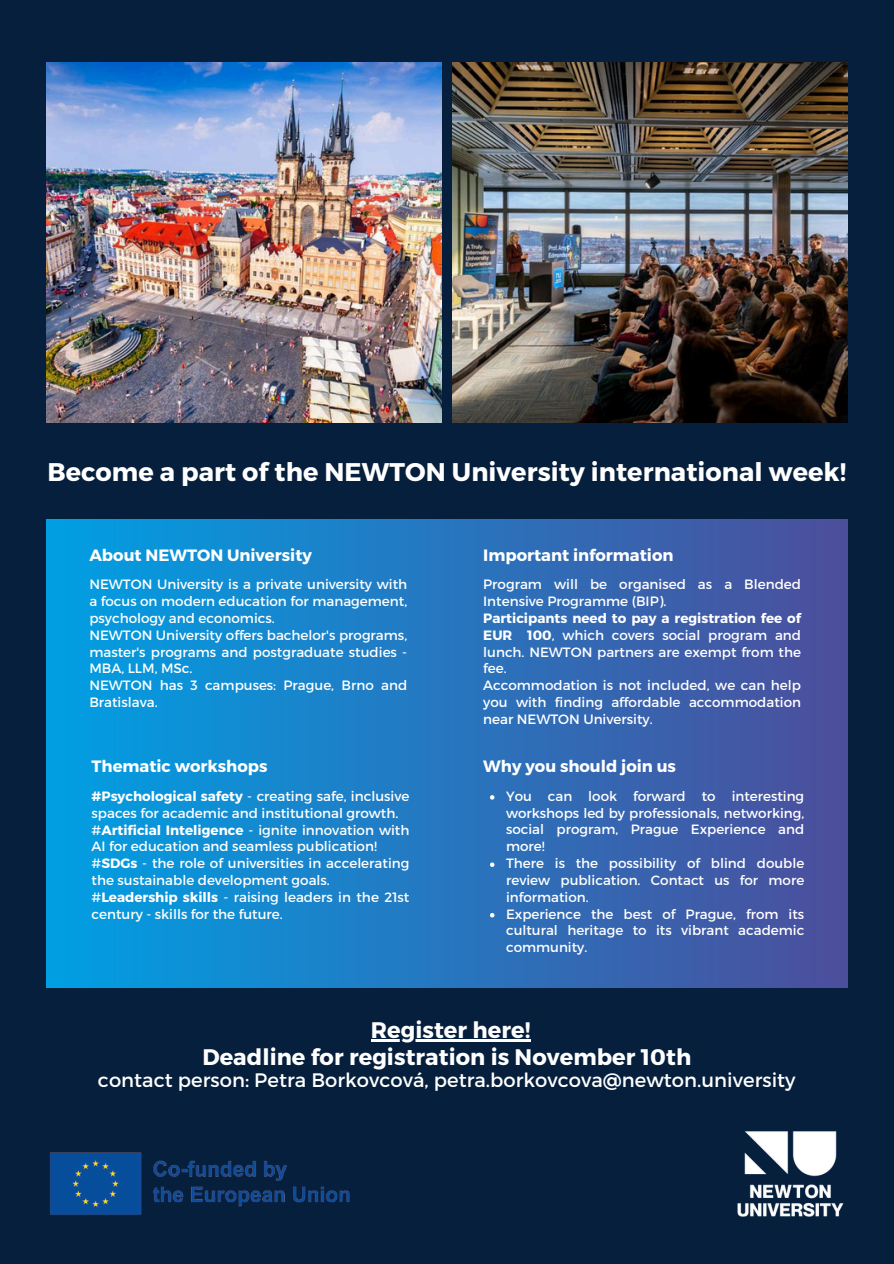
<style>
.page{position:relative;width:894px;height:1264px;background:#fff}
.page>*{position:absolute;margin:0;border:0;box-sizing:border-box;transform-origin:0 0}
.t1{font:700 25.5px "Montserrat";letter-spacing:.005em;color:#fff}
.t2{font:700 22.5px "Montserrat";letter-spacing:.005em;color:#fff}
.t3{font:19.5px "Montserrat";letter-spacing:.005em;color:#fff}
.t4{font:700 16.35px "Montserrat";color:#fff}
.t5{font:13.5px/16.8px "Montserrat";color:#fff;text-align:justify}
.s1{font-weight:700}
</style>
<div class="page">
<div style="left:0;top:0;width:893px;height:1263px;background:#051f3c"></div>
<img style="left:46px;top:63px;width:395px;height:360px">
<img style="left:452px;top:63px;width:395px;height:360px">
<img style="left:49px;top:1152px;width:301px;height:63px">
<div style="left:46px;top:520px;width:801px;height:467px;background:linear-gradient(to right,#009fe3,#4c4e9c)"></div>
<img style="left:737px;top:1131px;width:107px;height:86px">
<svg style="left:490px;top:795px;width:4px;height:4px"></svg>
<svg style="left:490px;top:862px;width:4px;height:5px"></svg>
<svg style="left:490px;top:913px;width:4px;height:4px"></svg>
<hr style="left:370px;top:1039px;width:160px;height:2px;background:#fff">
<p class="t1" style="left:47px;top:455px;width:800px">Become a part of the NEWTON University international week!</p>
<h4 class="t4" style="left:89px;top:544px;width:224px">About NEWTON University</h4>
<p class="t4" style="left:483px;top:544px;width:192px">Important information</p>
<p class="t5" style="left:89px;top:575px;width:319px">NEWTON University is a private university with a focus on modern education for management, psychology and economics.</p>
<p class="t5" style="left:89px;top:626px;width:319px">NEWTON University offers bachelor's programs, master's programs and postgraduate studies - MBA, LLM, MSc.</p>
<p class="t5" style="left:89px;top:676px;width:319px">NEWTON has 3 campuses: Prague, Brno and<br>Bratislava.</p>
<h4 class="t5" style="left:483px;top:575px;width:319px">Program will be organised as a Blended<br>Intensive Programme (BIP).</h4>
<p class="t5" style="left:483px;top:609px;width:319px"><span class="s1">Participants need to pay a registration fee of EUR 100</span>, which covers social program and lunch. NEWTON partners are exempt from the fee.</p>
<p class="t5" style="left:483px;top:676px;width:319px">Accommodation is not included, we can help you with finding affordable accommodation near NEWTON University.</p>
<p class="t4" style="left:91px;top:756px;width:177px">Thematic workshops</p>
<p class="t4" style="left:483px;top:756px;width:194px">Why you should join us</p>
<h2 class="t5" style="left:506px;top:786px;width:299px">You can look forward to interesting workshops led by professionals, networking, social program, Prague Experience and more!</h2>
<h3 class="t5" style="left:506px;top:854px;width:299px">There is the possibility of blind double review publication. Contact us for more information.</h3>
<p class="t5" style="left:506px;top:904px;width:299px">Experience the best of Prague, from its cultural heritage to its vibrant academic community.</p>
<p class="t5" style="left:91px;top:787px;width:319px"><span class="s1">#Psychological safety</span> - creating safe, inclusive spaces for academic and institutional growth.</p>
<p class="t5" style="left:91px;top:820px;width:319px">#<span class="s1">Artificial Inteligence</span> - ignite innovation with<br>AI for education and seamless publication!</p>
<h4 class="t5" style="left:91px;top:854px;width:319px">#<span class="s1">SDGs</span> - the role of universities in accelerating the sustainable development goals.</h4>
<p class="t5" style="left:91px;top:888px;width:319px">#<span class="s1">Leadership skills</span> - raising leaders in the 21st century - skills for the future.</p>
<p class="t2" style="left:370px;top:1015px;width:161px">Register here!</p>
<p class="t2" style="left:202px;top:1042px;width:490px">Deadline for registration is November 10th</p>
<p class="t3" style="left:98px;top:1067px;width:699px">contact person: Petra Borkovcová, petra.borkovcova@newton.university</p>
</div>
